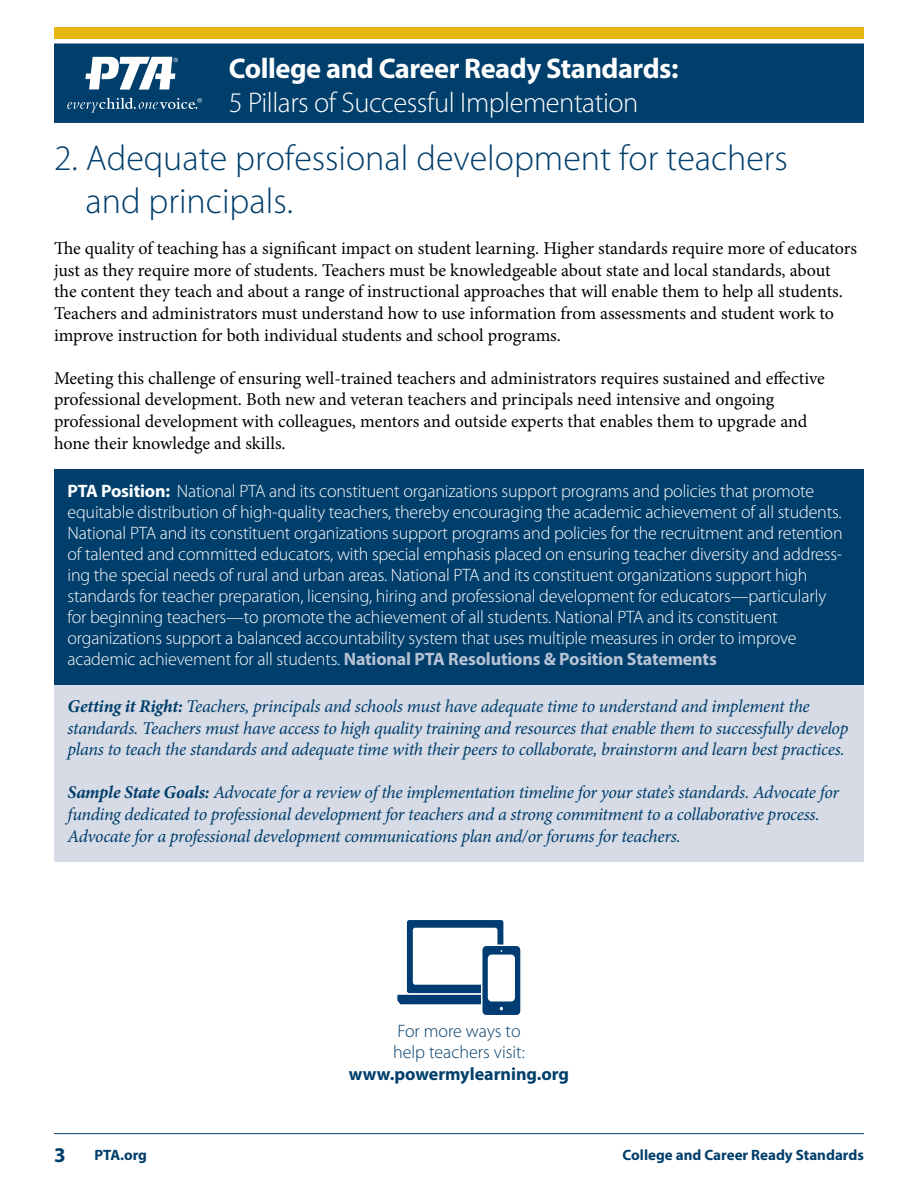
<style>
.page{position:relative;width:918px;height:1188px;background:#fff}
.page>*{position:absolute;margin:0;border:0;box-sizing:border-box;transform-origin:0 0}
.t1{font:300 36px/43.2px "Myriad Pro";color:#003e6b}
.t2{font:300 28.5px "Myriad Pro";letter-spacing:-.015em;color:#fff}
.t3{font:700 28.5px "Myriad Pro";letter-spacing:-.015em;color:#fff}
.t4{font:700 21px "Myriad Pro";color:#003e6b}
.t5{font:300 18px/21px "Myriad Pro";letter-spacing:-.01em;color:#fff}
.t6{font:18px/21.6px "Minion Pro";letter-spacing:-.005em;color:#000}
.t7{font:italic 18px/21.6px "Minion Pro";letter-spacing:-.02em;color:#003e6b}
.t8{font:300 18px/21.6px "Myriad Pro";color:#003e6b}
.t9{font:700 18px "Myriad Pro";color:#003e6b}
.t10{font:700 15px "Myriad Pro";color:#003e6b}
.s1{font-weight:700}
.s2{font-weight:700;color:#b7c2d4}
</style>
<div class="page">
<div style="left:54px;top:27px;width:810px;height:13px;background:#e6b712"></div>
<svg style="left:54px;top:39px;width:810px;height:84px;background:#0f4973"></svg>
<svg style="left:67px;top:98px;width:135px;height:15px;background:#285c82"></svg>
<svg style="left:85px;top:57px;width:93px;height:33px"></svg>
<hr style="left:54px;top:1133px;width:810px;height:1px;background:#003e6b">
<div style="left:54px;top:686px;width:810px;height:176px;background:#d6dbe6"></div>
<div style="left:54px;top:470px;width:810px;height:216px;background:#003e6b"></div>
<svg style="left:396px;top:920px;width:125px;height:95px"></svg>
<div style="left:488px;top:955px;width:27px;height:46px;background:#fff;border-radius:4px"></div>
<h2 class="t3" style="left:229px;top:49px;width:451px">College and Career Ready Standards:</h2>
<h2 class="t2" style="left:229px;top:85px;width:411px">5 Pillars of Successful Implementation</h2>
<h1 class="t1" style="left:86px;top:136px;width:704px;text-indent:-32px">2. Adequate professional development for teachers and principals.</h1>
<p class="t6" style="left:54px;top:238px;width:804px">The quality of teaching has a significant impact on student learning. Higher standards require more of educators just as they require more of students. Teachers must be knowledgeable about state and local standards, about the content they teach and about a range of instructional approaches that will enable them to help all students.<br>Teachers and administrators must understand how to use information from assessments and student work to improve instruction for both individual students and school programs.</p>
<p class="t6" style="left:54px;top:367px;width:772px">Meeting this challenge of ensuring well-trained teachers and administrators requires sustained and effective professional development. Both new and veteran teachers and principals need intensive and ongoing professional development with colleagues, mentors and outside experts that enables them to upgrade and hone their knowledge and skills.</p>
<p class="t5" style="left:68px;top:480px;width:777px"><span class="s1">PTA Position:</span> National PTA and its constituent organizations support programs and policies that promote equitable distribution of high-quality teachers, thereby encouraging the academic achievement of all students.<br>National PTA and its constituent organizations support programs and policies for the recruitment and retention of talented and committed educators, with special emphasis placed on ensuring teacher diversity and address&shy;ing the special needs of rural and urban areas. National PTA and its constituent organizations support high standards for teacher preparation, licensing, hiring and professional development for educators—particularly for beginning teachers—to promote the achievement of all students. National PTA and its constituent organizations support a balanced accountability system that uses multiple measures in order to improve academic achievement for all students. <span class="s2">National PTA Resolutions &amp; Position Statements</span></p>
<p class="t7" style="left:68px;top:696px;width:783px"><span class="s1">Getting it Right:</span> Teachers, principals and schools must have adequate time to understand and implement the standards. Teachers must have access to high quality training and resources that enable them to successfully develop plans to teach the standards and adequate time with their peers to collaborate, brainstorm and learn best practices.</p>
<p class="t7" style="left:68px;top:782px;width:773px"><span class="s1">Sample State Goals:</span> Advocate for a review of the implementation timeline for your state’s standards. Advocate for funding dedicated to professional development for teachers and a strong commitment to a collaborative process.<br>Advocate for a professional development communications plan and/or forums for teachers.</p>
<p class="t8" style="left:393px;top:1020px;width:133px">For more ways to help teachers visit:</p>
<p class="t9" style="left:349px;top:1062px;width:222px">www.powermylearning.org</p>
<p class="t4" style="left:54px;top:1142px;width:13px">3</p>
<p class="t10" style="left:94px;top:1145px;width:54px">PTA.org</p>
<p class="t10" style="left:623px;top:1145px;width:243px">College and Career Ready Standards</p>
</div>
